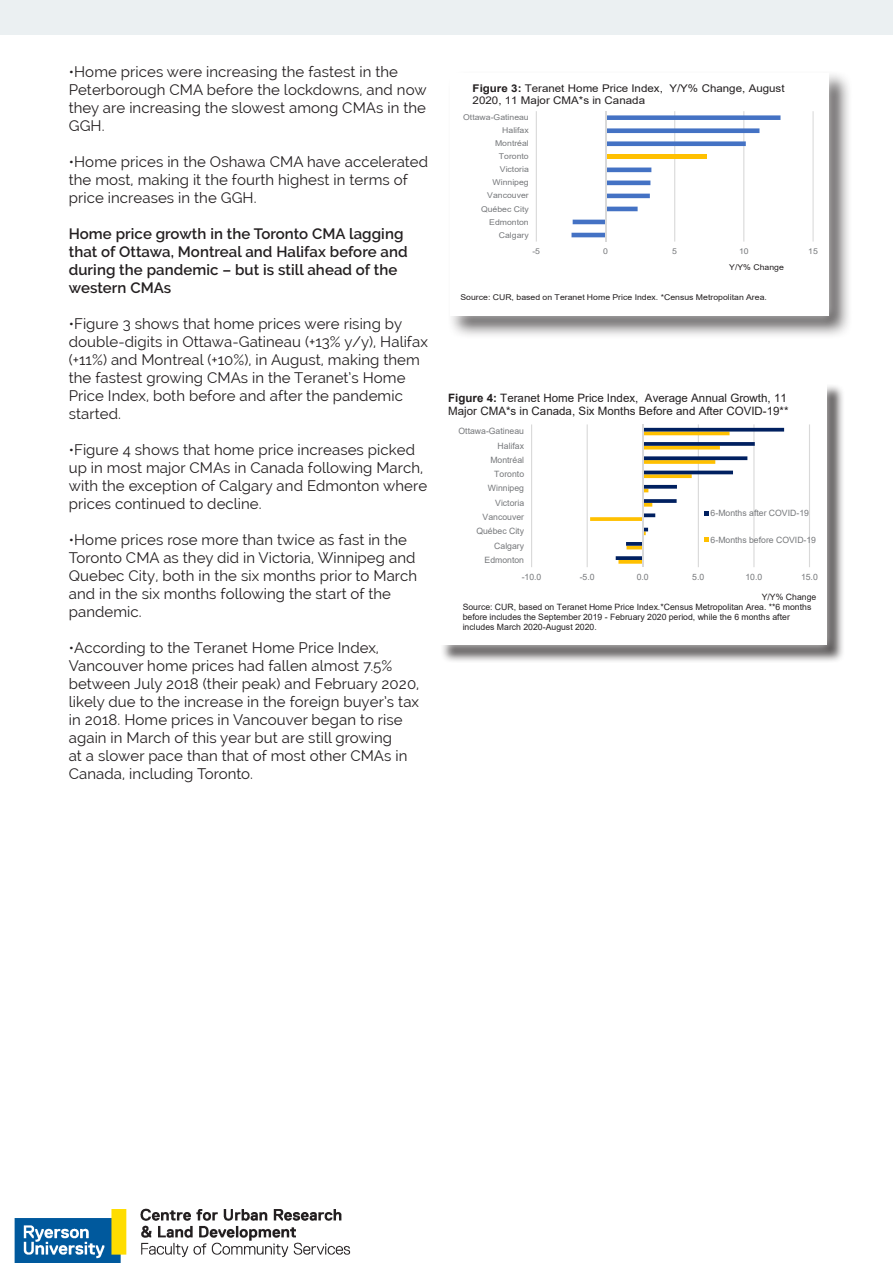
<style>
.page{position:relative;width:893px;height:1263px;background:#fff}
.page>*{position:absolute;margin:0;border:0;box-sizing:border-box;transform-origin:0 0}
.Body_Text{font:15px/18px "Raleway";letter-spacing:.005em;color:#231f20}
.Body_Text-2{font:600 15px/18px "Raleway";letter-spacing:.005em;color:#231f20}
.t1{font:11.55px/13.2px "Arial";color:#231f20}
.t2{font:10.65px/12.1px "Arial";color:#231f20;scale:1.09 1}
.t3{font:8.7px/10.1px "Arial";color:#231f20}
.t4{font:8.7px "Arial";color:#76787b}
.t5{font:7.95px "Arial";color:#76787b;scale:1.09 1}
.t6{font:7.95px "Arial";color:#231f20;scale:1.09 1}
.s1{font-weight:700}
</style>
<div class="page">
<div style="left:0;top:0;width:893px;height:34px;background:#ebf0f2"></div>
<img style="left:14px;top:1208px;width:337px;height:55px">
<div style="left:448px;top:71px;width:405px;height:269px;background:#231f20;opacity:.75"></div>
<div style="left:440px;top:64px;width:399px;height:262px;background:#fff;opacity:.75"></div>
<div style="left:450px;top:73px;width:379px;height:243px;background:#fff"></div>
<hr style="left:812px;top:111px;width:2px;height:131px;background:#d9d9d9">
<hr style="left:743px;top:111px;width:1px;height:131px;background:#d9d9d9">
<hr style="left:674px;top:111px;width:1px;height:131px;background:#d9d9d9">
<hr style="left:536px;top:111px;width:1px;height:131px;background:#d9d9d9">
<svg style="left:571px;top:115px;width:209px;height:122px"></svg>
<hr style="left:605px;top:111px;width:1px;height:131px;background:#d9d9d9">
<div style="left:440px;top:384px;width:405px;height:280px;background:#231f20;opacity:.75"></div>
<div style="left:428px;top:372px;width:409px;height:283px;background:#fff;opacity:.75"></div>
<div style="left:438px;top:381px;width:389px;height:264px;background:#fff"></div>
<hr style="left:531px;top:424px;width:1px;height:143px;background:#d9d9d9">
<hr style="left:587px;top:424px;width:1px;height:143px;background:#d9d9d9">
<hr style="left:698px;top:424px;width:1px;height:143px;background:#d9d9d9">
<hr style="left:753px;top:424px;width:1px;height:143px;background:#d9d9d9">
<hr style="left:809px;top:424px;width:1px;height:143px;background:#d9d9d9">
<svg style="left:618px;top:560px;width:24px;height:4px"></svg>
<hr style="left:627px;top:546px;width:16px;height:3px;background:#ffc000">
<svg style="left:590px;top:517px;width:52px;height:4px"></svg>
<svg style="left:643px;top:503px;width:9px;height:4px"></svg>
<svg style="left:643px;top:489px;width:5px;height:3px"></svg>
<svg style="left:643px;top:474px;width:49px;height:4px"></svg>
<svg style="left:643px;top:460px;width:72px;height:4px"></svg>
<hr style="left:643px;top:446px;width:77px;height:3px;background:#ffc000">
<hr style="left:643px;top:432px;width:86px;height:3px;background:#ffc000">
<svg style="left:616px;top:556px;width:26px;height:4px"></svg>
<svg style="left:626px;top:542px;width:16px;height:4px"></svg>
<svg style="left:643px;top:528px;width:5px;height:7px"></svg>
<svg style="left:643px;top:513px;width:12px;height:4px"></svg>
<svg style="left:643px;top:499px;width:34px;height:4px"></svg>
<svg style="left:643px;top:485px;width:34px;height:4px"></svg>
<hr style="left:643px;top:471px;width:90px;height:3px;background:#002060">
<svg style="left:643px;top:456px;width:104px;height:4px"></svg>
<svg style="left:643px;top:442px;width:112px;height:4px"></svg>
<svg style="left:643px;top:428px;width:141px;height:4px"></svg>
<hr style="left:642px;top:424px;width:1px;height:143px;background:#d9d9d9">
<svg style="left:705px;top:511px;width:4px;height:4px"></svg>
<svg style="left:705px;top:538px;width:4px;height:4px"></svg>
<p class="Body_Text" style="left:69px;top:63px;width:359px">•Home prices were increasing the fastest in the Peterborough CMA before the lockdowns, and now they are increasing the slowest among CMAs in the GGH.</p>
<p class="Body_Text" style="left:69px;top:153px;width:361px">•Home prices in the Oshawa CMA have accelerated the most, making it the fourth highest in terms of price increases in the GGH.</p>
<p class="Body_Text-2" style="left:69px;top:225px;width:340px">Home price growth in the Toronto CMA lagging that of Ottawa, Montreal and Halifax before and during the pandemic – but is still ahead of the western CMAs</p>
<p class="Body_Text" style="left:69px;top:315px;width:361px">•Figure 3 shows that home prices were rising by double-digits in Ottawa-Gatineau (+13% y/y), Halifax (+11%) and Montreal (+10%), in August, making them the fastest growing CMAs in the Teranet’s Home Price Index, both before and after the pandemic started.</p>
<p class="Body_Text" style="left:69px;top:441px;width:360px">•Figure 4 shows that home price increases picked up in most major CMAs in Canada following March, with the exception of Calgary and Edmonton where prices continued to decline.</p>
<p class="Body_Text" style="left:69px;top:531px;width:350px">•Home prices rose more than twice as fast in the Toronto CMA as they did in Victoria, Winnipeg and Quebec City, both in the six months prior to March and in the six months following the start of the pandemic.</p>
<p class="Body_Text" style="left:69px;top:639px;width:352px">•According to the Teranet Home Price Index, Vancouver home prices had fallen almost 7.5% between July 2018 (their peak) and February 2020, likely due to the increase in the foreign buyer’s tax in 2018. Home prices in Vancouver began to rise again in March of this year but are still growing<br>at a slower pace than that of most other CMAs in Canada, including Toronto.</p>
<p class="t2" style="left:473px;top:82px;width:288px"><span class="s1">Figure 3:</span> Teranet Home Price Index, Y/Y% Change, August<br>2020, 11 Major CMA*s in Canada</p>
<p class="t5" style="left:463px;top:112px;width:62px">Ottawa-Gatineau</p>
<p class="t5" style="left:502px;top:125px;width:26px">Halifax</p>
<p class="t5" style="left:495px;top:138px;width:33px">Montréal</p>
<p class="t5" style="left:499px;top:151px;width:29px">Toronto</p>
<p class="t5" style="left:500px;top:164px;width:28px">Victoria</p>
<p class="t5" style="left:493px;top:177px;width:35px">Winnipeg</p>
<p class="t5" style="left:487px;top:190px;width:40px">Vancouver</p>
<p class="t5" style="left:481px;top:203px;width:45px">Québec City</p>
<p class="t5" style="left:489px;top:216px;width:38px">Edmonton</p>
<p class="t5" style="left:499px;top:229px;width:29px">Calgary</p>
<p class="t5" style="left:532px;top:245px;width:9px">-5</p>
<p class="t5" style="left:603px;top:245px;width:6px">0</p>
<p class="t5" style="left:672px;top:245px;width:6px">5</p>
<p class="t5" style="left:739px;top:245px;width:10px">10</p>
<p class="t5" style="left:808px;top:245px;width:10px">15</p>
<p class="t6" style="left:729px;top:261px;width:52px">Y/Y% Change</p>
<p class="t6" style="left:460px;top:292px;width:283px">Source: CUR, based on Teranet Home Price Index. *Census Metropolitan Area.</p>
<p class="t1" style="left:448px;top:391px;width:342px"><span class="s1">Figure 4:</span> Teranet Home Price Index, Average Annual Growth, 11<br>Major CMA*s in Canada, Six Months Before and After COVID-19**</p>
<p class="t4" style="left:458px;top:425px;width:67px">Ottawa-Gatineau</p>
<p class="t4" style="left:498px;top:440px;width:28px">Halifax</p>
<p class="t4" style="left:490px;top:454px;width:35px">Montréal</p>
<p class="t4" style="left:494px;top:468px;width:31px">Toronto</p>
<p class="t4" style="left:488px;top:482px;width:38px">Winnipeg</p>
<p class="t4" style="left:495px;top:497px;width:30px">Victoria</p>
<p class="t4" style="left:483px;top:511px;width:43px">Vancouver</p>
<p class="t4" style="left:476px;top:525px;width:49px">Québec City</p>
<p class="t4" style="left:494px;top:539px;width:31px">Calgary</p>
<p class="t4" style="left:484px;top:554px;width:41px">Edmonton</p>
<p class="t4" style="left:711px;top:507px;width:100px">6-Months after COVID-19</p>
<p class="t4" style="left:711px;top:534px;width:107px">6-Months before COVID-19</p>
<p class="t4" style="left:522px;top:571px;width:21px">-10.0</p>
<p class="t4" style="left:580px;top:571px;width:16px">-5.0</p>
<p class="t4" style="left:637px;top:571px;width:14px">0.0</p>
<p class="t4" style="left:692px;top:571px;width:14px">5.0</p>
<p class="t4" style="left:745px;top:571px;width:18px">10.0</p>
<p class="t4" style="left:801px;top:571px;width:18px">15.0</p>
<p class="t3" style="left:762px;top:591px;width:56px">Y/Y% Change</p>
<p class="t3" style="left:463px;top:602px;width:350px">Source: CUR, based on Teranet Home Price Index.*Census Metropolitan Area. **6 months before includes the September 2019 - February 2020 period, while the 6 months after includes March 2020-August 2020.</p>
</div>
